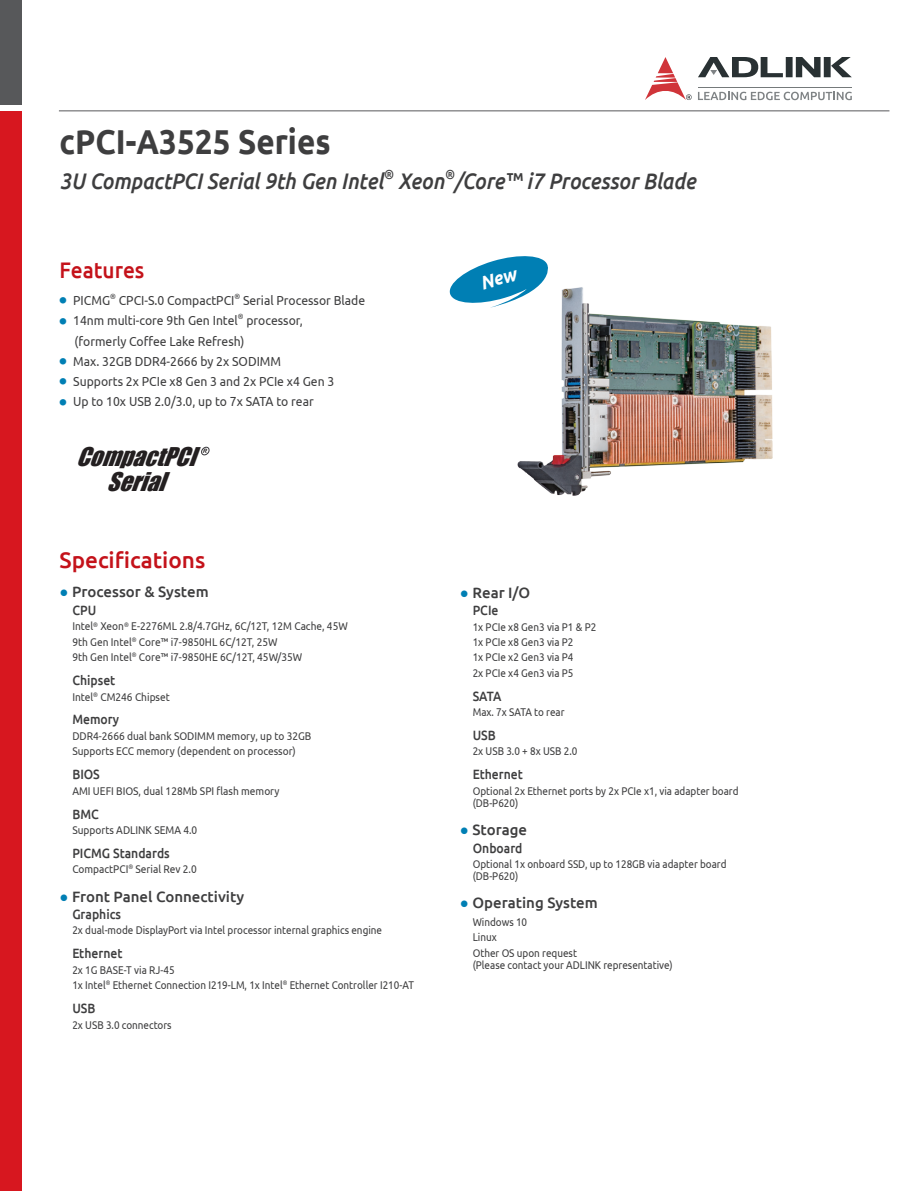
<style>
.page{position:relative;width:915px;height:1191px;background:#fff}
.page>*{position:absolute;margin:0;border:0;box-sizing:border-box;transform-origin:0 0}
.t1{font:700 34.5px "Ubuntu";color:#3e3e3f;scale:.91 1}
.t2{font:italic 23.7px/24.9px "Impact";color:#231f20;text-align:center}
.t3{font:italic 500 22.5px "Ubuntu";color:#3e3e3f;scale:.91 1}
.Catch_B{font:500 22.5px "Ubuntu";color:#c4121a}
.Catch_B-2{font:500 22.5px "Ubuntu";color:#c4121a;scale:.93 1}
.Catch_R{font:500 15px "Ubuntu";color:#3e3e3f}
.Text_B{font:500 13.5px "Ubuntu";color:#3e3e3f;scale:.9 1}
.t4{font:13.2px "Ubuntu";color:#3e3e3f;scale:.92 1}
.t5{font:italic 500 13.05px "Ubuntu";color:#3e3e3f;scale:.91 1}
.Text_B-2{font:11.25px/12px "Ubuntu";color:#3e3e3f;scale:.88 1}
.Text_B-3{font:11.25px "Ubuntu";color:#3e3e3f;scale:.9 1}
.t6{font:7.65px "Ubuntu";color:#3e3e3f;scale:.92 1}
.t7{font:italic 700 6px "Arial";color:#231f20;scale:.92 1}
.s1{font-family:"Adobe Ming Std";font-weight:300;font-size:7.2px;color:#007fb4}
.s2{font-family:"Trebuchet MS";font-weight:400;color:#007fb4}
</style>
<div class="page">
<div style="left:0;top:111px;width:21px;height:1080px;background:#d7171f"></div>
<div style="left:0;top:0;width:21px;height:104px;background:#57585a"></div>
<svg style="left:698px;top:92px;width:153px;height:8px"></svg>
<svg style="left:698px;top:57px;width:153px;height:20px"></svg>
<hr style="left:697px;top:87px;width:154px;height:1px;background:#757a7b">
<svg style="left:645px;top:57px;width:46px;height:43px"></svg>
<hr style="left:59px;top:110px;width:830px;height:1px;background:#57585a">
<svg style="left:201px;top:446px;width:8px;height:10px"></svg>
<img style="left:517px;top:287px;width:256px;height:209px">
<svg style="left:449px;top:256px;width:104px;height:52px"></svg>
<p class="t1" style="left:60px;top:120px;width:299px">cPCI-A3525 Series</p>
<p class="t3" style="left:60px;top:168px;width:357px">3U CompactPCI Serial 9th Gen Intel</p>
<p class="t5" style="left:383px;top:166px;width:12px">®</p>
<p class="t3" style="left:398px;top:168px;width:328px">Xeon /Core™ i7 Processor Blade</p>
<p class="t5" style="left:444px;top:166px;width:12px">®</p>
<p class="Catch_B-2" style="left:60px;top:255px;width:93px">Features</p>
<p class="t4" style="left:60px;top:292px;width:56px"><span class="s1">●</span> PICMG</p>
<p class="t6" style="left:110px;top:291px;width:8px">®</p>
<p class="t4" style="left:119px;top:292px;width:127px">CPCI-S.0 CompactPCI</p>
<p class="t6" style="left:234px;top:291px;width:8px">®</p>
<p class="t4" style="left:243px;top:292px;width:134px">Serial Processor Blade</p>
<p class="t4" style="left:60px;top:313px;width:195px"><span class="s1">●</span> 14nm multi-core 9th Gen Intel</p>
<p class="t6" style="left:238px;top:312px;width:8px">®</p>
<p class="t4" style="left:246px;top:313px;width:63px">processor,</p>
<p class="t4" style="left:75px;top:333px;width:186px">(formerly Coffee Lake Refresh)</p>
<p class="t4" style="left:60px;top:353px;width:242px"><span class="s1">●</span> Max. 32GB DDR4-2666 by 2x SODIMM</p>
<p class="t4" style="left:60px;top:373px;width:300px"><span class="s1">●</span> Supports 2x PCIe x8 Gen 3 and 2x PCIe x4 Gen 3</p>
<p class="t4" style="left:60px;top:394px;width:277px"><span class="s1">●</span> Up to 10x USB 2.0/3.0, up to 7x SATA to rear</p>
<p class="t2" style="left:76px;top:443px;width:133px">CompactPCI<br>Serial</p>
<p class="t7" style="left:203px;top:447px;width:6px">R</p>
<p class="Catch_B" style="left:60px;top:546px;width:147px">Specifications</p>
<p class="Catch_R" style="left:60px;top:582px;width:150px"><span class="s2">●</span> Processor &amp; System</p>
<p class="Text_B" style="left:72px;top:601px;width:28px">CPU</p>
<p class="Text_B-3" style="left:72px;top:619px;width:307px">Intel<sup>®</sup> Xeon<sup>®</sup> E-2276ML 2.8/4.7GHz, 6C/12T, 12M Cache, 45W</p>
<p class="Text_B-3" style="left:72px;top:635px;width:229px">9th Gen Intel<sup>®</sup> Core™ i7-9850HL 6C/12T, 25W</p>
<p class="Text_B-3" style="left:72px;top:650px;width:257px">9th Gen Intel<sup>®</sup> Core™ i7-9850HE 6C/12T, 45W/35W</p>
<p class="Text_B" style="left:72px;top:672px;width:49px">Chipset</p>
<p class="Text_B-3" style="left:72px;top:689px;width:110px">Intel<sup>®</sup> CM246 Chipset</p>
<p class="Text_B" style="left:72px;top:711px;width:54px">Memory</p>
<p class="Text_B-3" style="left:72px;top:729px;width:267px">DDR4-2666 dual bank SODIMM memory, up to 32GB</p>
<p class="Text_B-3" style="left:72px;top:744px;width:250px">Supports ECC memory (dependent on processor)</p>
<p class="Text_B" style="left:72px;top:766px;width:32px">BIOS</p>
<p class="Text_B-3" style="left:72px;top:783px;width:231px">AMI UEFI BIOS, dual 128Mb SPI flash memory</p>
<p class="Text_B" style="left:72px;top:805px;width:31px">BMC</p>
<p class="Text_B-3" style="left:72px;top:823px;width:140px">Supports ADLINK SEMA 4.0</p>
<p class="Text_B" style="left:72px;top:844px;width:110px">PICMG Standards</p>
<p class="Text_B-3" style="left:72px;top:862px;width:140px">CompactPCI<sup>®</sup> Serial Rev 2.0</p>
<p class="Catch_R" style="left:60px;top:886px;width:186px"><span class="s2">●</span> Front Panel Connectivity</p>
<p class="Text_B" style="left:72px;top:905px;width:56px">Graphics</p>
<p class="Text_B-2" style="left:72px;top:924px;width:353px">2x dual-mode DisplayPort via Intel processor internal graphics engine</p>
<p class="Text_B" style="left:72px;top:945px;width:57px">Ethernet</p>
<p class="Text_B-2" style="left:72px;top:963px;width:118px">2x 1G BASE-T via RJ-45</p>
<p class="Text_B-2" style="left:72px;top:979px;width:389px">1x Intel<sup>®</sup> Ethernet Connection I219-LM, 1x Intel<sup>®</sup> Ethernet Controller I210-AT</p>
<p class="Text_B" style="left:72px;top:999px;width:27px">USB</p>
<p class="Text_B-2" style="left:72px;top:1018px;width:114px">2x USB 3.0 connectors</p>
<p class="Catch_R" style="left:460px;top:583px;width:72px"><span class="s2">●</span> Rear I/O</p>
<p class="Text_B" style="left:472px;top:602px;width:30px">PCIe</p>
<p class="Text_B-2" style="left:472px;top:620px;width:142px">1x PCIe x8 Gen3 via P1 &amp; P2</p>
<p class="Text_B-2" style="left:472px;top:635px;width:116px">1x PCIe x8 Gen3 via P2</p>
<p class="Text_B-2" style="left:472px;top:651px;width:116px">1x PCIe x2 Gen3 via P4</p>
<p class="Text_B-2" style="left:472px;top:666px;width:116px">2x PCIe x4 Gen3 via P5</p>
<p class="Text_B" style="left:472px;top:687px;width:34px">SATA</p>
<p class="Text_B-2" style="left:472px;top:706px;width:106px">Max. 7x SATA to rear</p>
<p class="Text_B" style="left:472px;top:726px;width:27px">USB</p>
<p class="Text_B-2" style="left:472px;top:745px;width:120px">2x USB 3.0 + 8x USB 2.0</p>
<p class="Text_B" style="left:472px;top:766px;width:57px">Ethernet</p>
<p class="Text_B-2" style="left:472px;top:784px;width:303px">Optional 2x Ethernet ports by 2x PCIe x1, via adapter board (DB-P620)</p>
<p class="Catch_R" style="left:460px;top:820px;width:69px"><span class="s2">●</span> Storage</p>
<p class="Text_B" style="left:472px;top:839px;width:57px">Onboard</p>
<p class="Text_B-2" style="left:472px;top:857px;width:290px">Optional 1x onboard SSD, up to 128GB via adapter board (DB-P620)</p>
<p class="Catch_R" style="left:460px;top:893px;width:139px"><span class="s2">●</span> Operating System</p>
<p class="Text_B-2" style="left:472px;top:915px;width:63px">Windows 10</p>
<p class="Text_B-2" style="left:472px;top:931px;width:29px">Linux</p>
<p class="Text_B-2" style="left:472px;top:946px;width:229px">Other OS upon request<br>(Please contact your ADLINK representative)</p>
</div>
